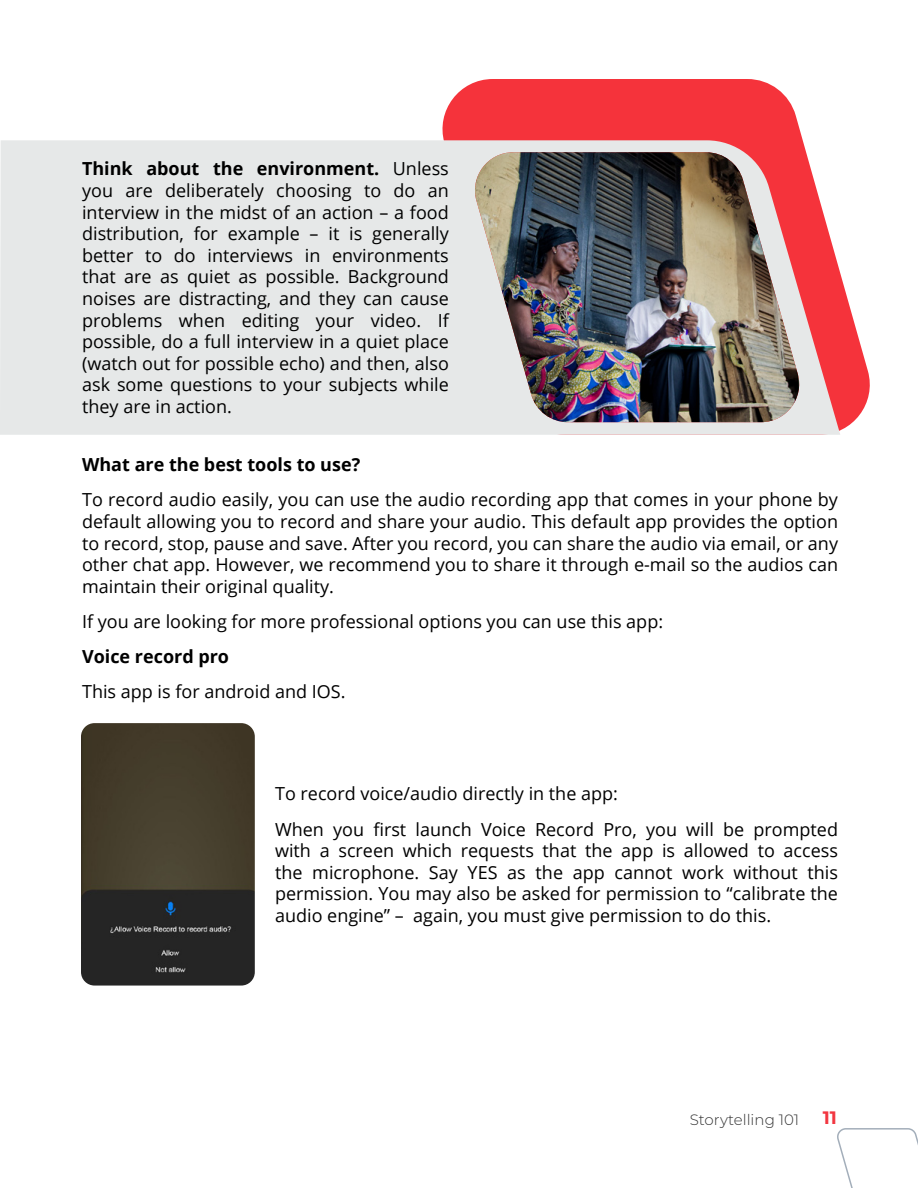
<style>
.page{position:relative;width:918px;height:1188px;background:#fff}
.page>*{position:absolute;margin:0;border:0;box-sizing:border-box;transform-origin:0 0}
.t1{font:18px/21.6px "Open Sans";color:#000;text-align:justify}
.t2{font:700 18px "Open Sans";color:#000}
.t3{font:700 18px "Montserrat";color:#f23640}
.t4{font:300 15px "Montserrat";color:#333}
.s1{font-weight:700}
</style>
<div class="page">
<svg style="left:837px;top:1128px;width:81px;height:60px"></svg>
<svg style="left:442px;top:79px;width:428px;height:352px;fill:#f5333b"></svg>
<div style="left:0;top:140px;width:840px;height:295px;background:#e6e8e8"></div>
<svg style="left:470px;top:152px;width:335px;height:270px;background:#eaadaf"></svg>
<img style="left:473px;top:152px;width:328px;height:270px">
<img style="left:81px;top:723px;width:174px;height:263px">
<p class="t1" style="left:82px;top:158px;width:368px"><span class="s1">Think about the environment.</span> Unless you are deliberately choosing to do an interview in the midst of an action – a food distribution, for example – it is generally better to do interviews in environments that are as quiet as possible. Background noises are distracting, and they can cause problems when editing your video. If possible, do a full interview in a quiet place (watch out for possible echo) and then, also ask some questions to your subjects while they are in action.</p>
<p class="t2" style="left:82px;top:452px;width:280px">What are the best tools to use?</p>
<p class="t1" style="left:82px;top:489px;width:758px">To record audio easily, you can use the audio recording app that comes in your phone by default allowing you to record and share your audio. This default app provides the option to record, stop, pause and save. After you record, you can share the audio via email, or any other chat app. However, we recommend you to share it through e-mail so the audios can maintain their original quality.</p>
<p class="t1" style="left:82px;top:610px;width:583px">If you are looking for more professional options you can use this app:</p>
<p class="t2" style="left:82px;top:644px;width:149px">Voice record pro</p>
<p class="t1" style="left:82px;top:680px;width:265px">This app is for android and IOS.</p>
<p class="t1" style="left:275px;top:776px;width:565px;line-height:35.1px">To record voice/audio directly in the app:<br>When you first launch Voice Record Pro, you will be prompted</p>
<p class="t1" style="left:275px;top:839px;width:565px">with a screen which requests that the app is allowed to access the microphone. Say YES as the app cannot work without this permission. You may also be asked for permission to “calibrate the audio engine” – again, you must give permission to do this.</p>
<p class="t4" style="left:690px;top:1109px;width:111px">Storytelling 101</p>
<p class="t3" style="left:823px;top:1106px;width:16px">11</p>
</div>
